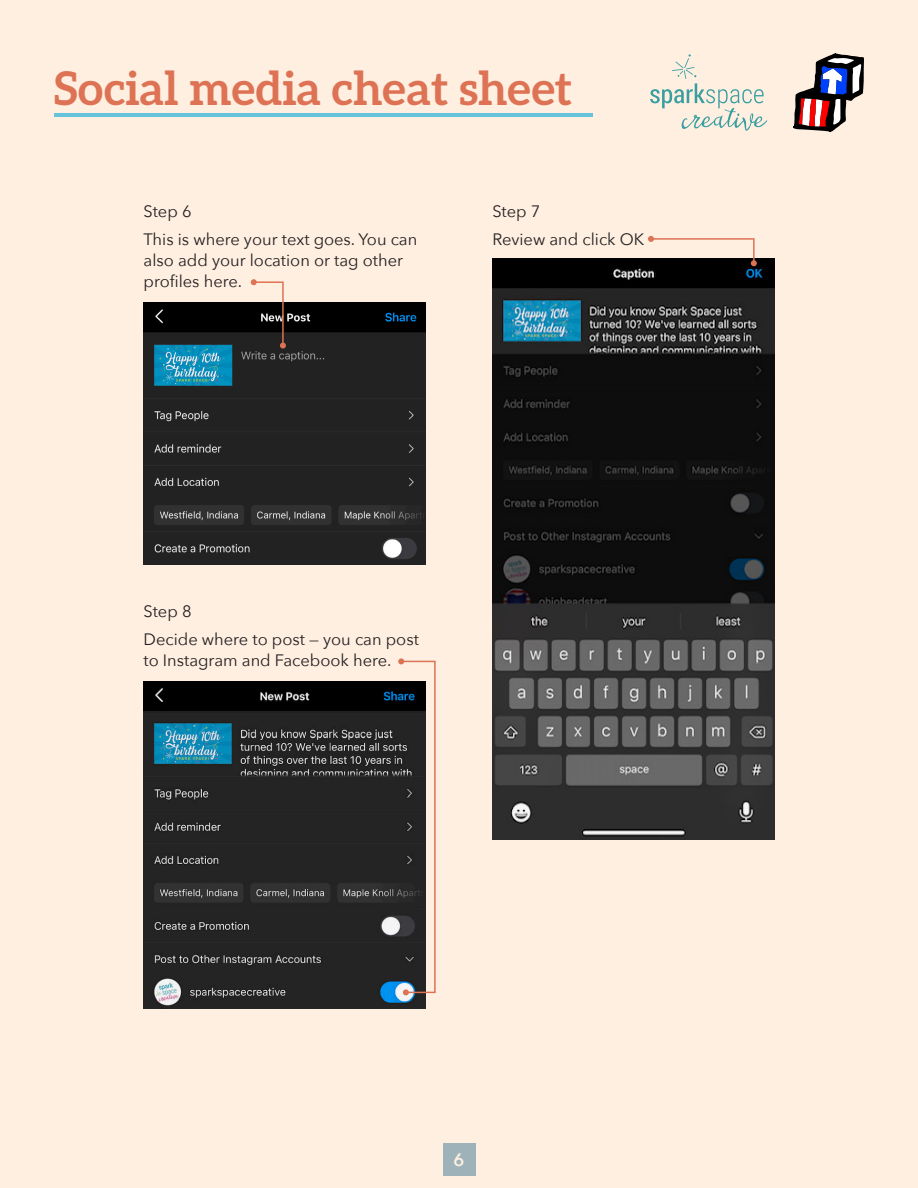
<style>
.page{position:relative;width:918px;height:1188px;background:#ffefe1}
.page>*{position:absolute;margin:0;border:0;box-sizing:border-box;transform-origin:0 0}
.t1{font:700 46.5px "Aleo";color:#dd7354}
.t2{font:600 17.85px "Avenir Next";color:#ffefe1}
.t3{font:16.5px/21px "Avenir Next";color:#231f20}
</style>
<div class="page">
<div style="left:443px;top:1144px;width:32px;height:32px;background:#9db3b9"></div>
<svg style="left:650px;top:54px;width:117px;height:77px"></svg>
<svg style="left:794px;top:53px;width:70px;height:79px"></svg>
<hr style="left:55px;top:113px;width:538px;height:4px;background:#67c2dc">
<img style="left:144px;top:302px;width:282px;height:263px">
<svg style="left:251px;top:279px;width:35px;height:70px"></svg>
<img style="left:492px;top:259px;width:282px;height:580px">
<img style="left:144px;top:681px;width:282px;height:327px">
<svg style="left:648px;top:236px;width:109px;height:30px"></svg>
<svg style="left:398px;top:658px;width:38px;height:337px"></svg>
<h1 class="t1" style="left:54px;top:61px;width:520px">Social media cheat sheet</h1>
<p class="t3" style="left:144px;top:200px;width:50px">Step 6</p>
<p class="t3" style="left:144px;top:228px;width:275px">This is where your text goes. You can also add your location or tag other profiles here.</p>
<p class="t3" style="left:492px;top:200px;width:50px">Step 7</p>
<p class="t3" style="left:492px;top:228px;width:153px">Review and click OK</p>
<p class="t3" style="left:144px;top:600px;width:50px">Step 8</p>
<p class="t3" style="left:144px;top:628px;width:277px">Decide where to post — you can post to Instagram and Facebook here.</p>
<p class="t2" style="left:454px;top:1144px;width:12px">6</p>
</div>
